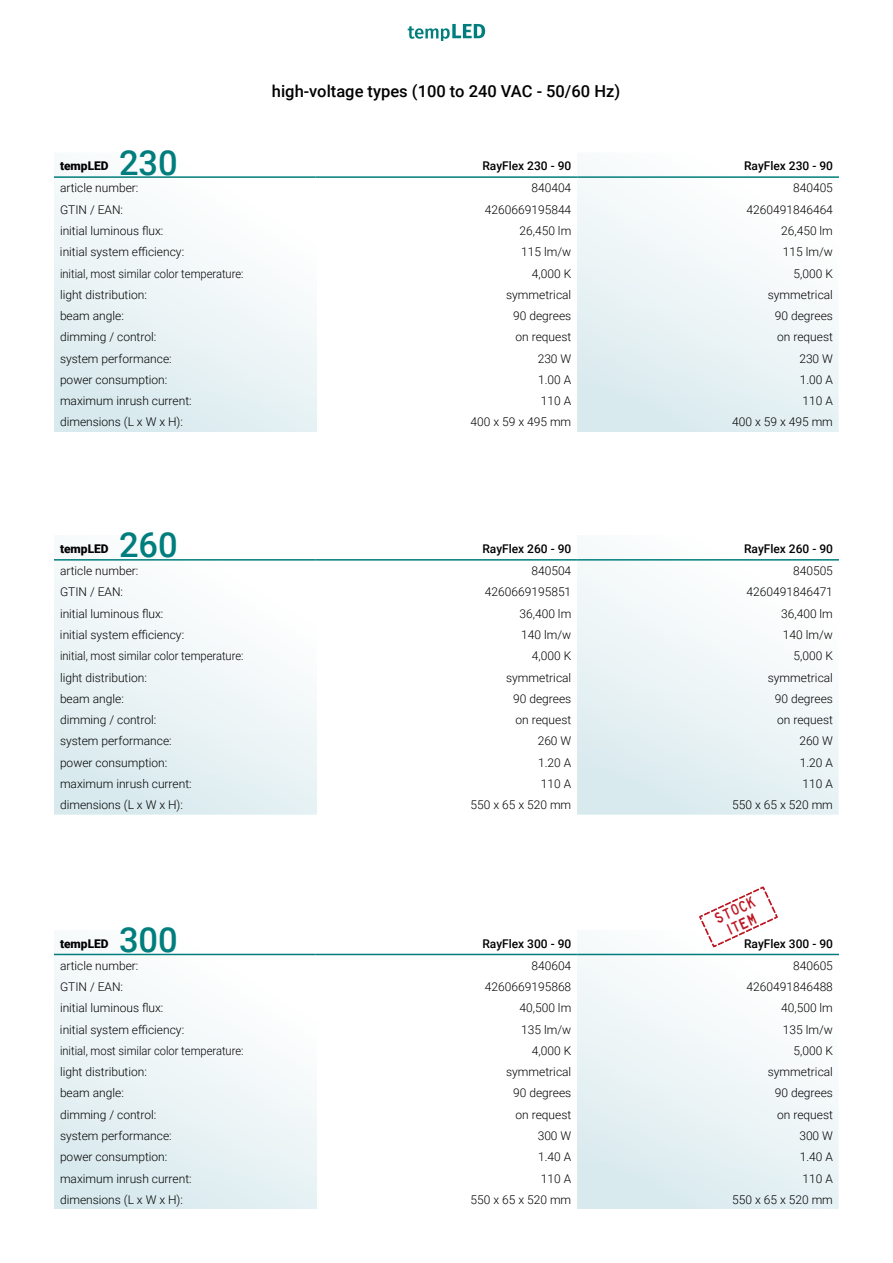
<style>
.page{position:relative;width:893px;height:1263px;background:#fff}
.page>*{position:absolute;margin:0;border:0;box-sizing:border-box;transform-origin:0 0}
.t1{font:500 34.5px "Roboto";color:#007e7d}
.t2{font:500 16.5px "Roboto";color:#000}
.t3{font:15.75px/15.8px "Heavy Equipment";color:#be1622;text-align:center}
.t4{font:300 12px "Roboto";color:#000}
.t5{font:300 12px "Roboto";color:#000;scale:.93 1}
.t6{font:500 12px "Roboto";color:#000}
.t7{font:900 12px "Roboto";color:#000}
</style>
<div class="page">
<div style="left:577px;top:153px;width:261px;height:279px;background:linear-gradient(to bottom,#fff,#ddecf0)"></div>
<div style="left:54px;top:153px;width:262px;height:279px;background:linear-gradient(to bottom,#fff,#ddecf0)"></div>
<hr style="left:54px;top:176px;width:262px;height:2px;background:#007e7d">
<hr style="left:316px;top:176px;width:261px;height:2px;background:#007e7d">
<hr style="left:577px;top:176px;width:262px;height:2px;background:#007e7d">
<div style="left:577px;top:535px;width:261px;height:279px;background:linear-gradient(to bottom,#fff,#ddecf0)"></div>
<div style="left:54px;top:535px;width:262px;height:279px;background:linear-gradient(to bottom,#fff,#ddecf0)"></div>
<hr style="left:54px;top:559px;width:262px;height:2px;background:#007e7d">
<hr style="left:316px;top:559px;width:261px;height:2px;background:#007e7d">
<hr style="left:577px;top:559px;width:262px;height:2px;background:#007e7d">
<div style="left:577px;top:930px;width:261px;height:279px;background:linear-gradient(to bottom,#fff,#ddecf0)"></div>
<div style="left:54px;top:930px;width:262px;height:279px;background:linear-gradient(to bottom,#fff,#ddecf0)"></div>
<hr style="left:54px;top:954px;width:262px;height:1px;background:#007e7d">
<hr style="left:316px;top:954px;width:261px;height:1px;background:#007e7d">
<hr style="left:577px;top:954px;width:262px;height:1px;background:#007e7d">
<svg style="left:698px;top:886px;width:80px;height:62px"></svg>
<svg style="left:408px;top:24px;width:77px;height:17px"></svg>
<h2 class="t2" style="left:272px;top:80px;width:350px">high-voltage types (100 to 240 VAC - 50/60 Hz)</h2>
<h1 class="t1" style="left:119px;top:138px;width:60px">230</h1>
<p class="t7" style="left:60px;top:157px;width:50px">tempLED</p>
<p class="t6" style="left:482px;top:157px;width:90px">RayFlex 230 - 90</p>
<p class="t6" style="left:744px;top:157px;width:90px">RayFlex 230 - 90</p>
<p class="t4" style="left:60px;top:180px;width:80px">article number:</p>
<p class="t4" style="left:531px;top:180px;width:41px">840404</p>
<p class="t4" style="left:793px;top:180px;width:41px">840405</p>
<p class="t4" style="left:60px;top:201px;width:65px">GTIN / EAN:</p>
<p class="t4" style="left:485px;top:201px;width:88px">4260669195844</p>
<p class="t4" style="left:746px;top:201px;width:88px">4260491846464</p>
<p class="t4" style="left:60px;top:222px;width:105px">initial luminous flux:</p>
<p class="t4" style="left:519px;top:222px;width:53px">26,450 lm</p>
<p class="t4" style="left:781px;top:222px;width:53px">26,450 lm</p>
<p class="t4" style="left:60px;top:244px;width:126px">initial system efficiency:</p>
<p class="t4" style="left:521px;top:244px;width:51px">115 lm/w</p>
<p class="t4" style="left:783px;top:244px;width:51px">115 lm/w</p>
<p class="t5" style="left:60px;top:265px;width:199px">initial, most similar color temperature:</p>
<p class="t4" style="left:532px;top:265px;width:41px">4,000 K</p>
<p class="t4" style="left:794px;top:265px;width:41px">5,000 K</p>
<p class="t4" style="left:60px;top:286px;width:88px">light distribution:</p>
<p class="t4" style="left:506px;top:286px;width:67px">symmetrical</p>
<p class="t4" style="left:768px;top:286px;width:67px">symmetrical</p>
<p class="t4" style="left:60px;top:307px;width:65px">beam angle:</p>
<p class="t4" style="left:513px;top:307px;width:60px">90 degrees</p>
<p class="t4" style="left:775px;top:307px;width:60px">90 degrees</p>
<p class="t4" style="left:60px;top:329px;width:98px">dimming / control:</p>
<p class="t4" style="left:516px;top:329px;width:57px">on request</p>
<p class="t4" style="left:777px;top:329px;width:57px">on request</p>
<p class="t4" style="left:60px;top:350px;width:113px">system performance:</p>
<p class="t4" style="left:538px;top:350px;width:35px">230 W</p>
<p class="t4" style="left:799px;top:350px;width:35px">230 W</p>
<p class="t4" style="left:60px;top:371px;width:109px">power consumption:</p>
<p class="t4" style="left:538px;top:371px;width:35px">1.00 A</p>
<p class="t4" style="left:800px;top:371px;width:35px">1.00 A</p>
<p class="t4" style="left:60px;top:392px;width:133px">maximum inrush current:</p>
<p class="t4" style="left:541px;top:392px;width:32px">110 A</p>
<p class="t4" style="left:803px;top:392px;width:32px">110 A</p>
<p class="t4" style="left:60px;top:414px;width:125px">dimensions (L x W x H):</p>
<p class="t4" style="left:471px;top:414px;width:102px">400 x 59 x 495 mm</p>
<p class="t4" style="left:732px;top:414px;width:102px">400 x 59 x 495 mm</p>
<h1 class="t1" style="left:119px;top:521px;width:60px">260</h1>
<p class="t7" style="left:60px;top:540px;width:50px">tempLED</p>
<p class="t6" style="left:482px;top:540px;width:90px">RayFlex 260 - 90</p>
<p class="t6" style="left:744px;top:540px;width:90px">RayFlex 260 - 90</p>
<p class="t4" style="left:60px;top:562px;width:80px">article number:</p>
<p class="t4" style="left:531px;top:562px;width:41px">840504</p>
<p class="t4" style="left:793px;top:562px;width:41px">840505</p>
<p class="t4" style="left:60px;top:584px;width:65px">GTIN / EAN:</p>
<p class="t4" style="left:485px;top:584px;width:88px">4260669195851</p>
<p class="t4" style="left:746px;top:584px;width:88px">4260491846471</p>
<p class="t4" style="left:60px;top:605px;width:105px">initial luminous flux:</p>
<p class="t4" style="left:519px;top:605px;width:53px">36,400 lm</p>
<p class="t4" style="left:781px;top:605px;width:53px">36,400 lm</p>
<p class="t4" style="left:60px;top:626px;width:126px">initial system efficiency:</p>
<p class="t4" style="left:521px;top:626px;width:51px">140 lm/w</p>
<p class="t4" style="left:783px;top:626px;width:51px">140 lm/w</p>
<p class="t5" style="left:60px;top:648px;width:199px">initial, most similar color temperature:</p>
<p class="t4" style="left:532px;top:648px;width:41px">4,000 K</p>
<p class="t4" style="left:794px;top:648px;width:41px">5,000 K</p>
<p class="t4" style="left:60px;top:669px;width:88px">light distribution:</p>
<p class="t4" style="left:506px;top:669px;width:67px">symmetrical</p>
<p class="t4" style="left:768px;top:669px;width:67px">symmetrical</p>
<p class="t4" style="left:60px;top:690px;width:65px">beam angle:</p>
<p class="t4" style="left:513px;top:690px;width:60px">90 degrees</p>
<p class="t4" style="left:775px;top:690px;width:60px">90 degrees</p>
<p class="t4" style="left:60px;top:711px;width:98px">dimming / control:</p>
<p class="t4" style="left:516px;top:711px;width:57px">on request</p>
<p class="t4" style="left:777px;top:711px;width:57px">on request</p>
<p class="t4" style="left:60px;top:733px;width:113px">system performance:</p>
<p class="t4" style="left:538px;top:733px;width:35px">260 W</p>
<p class="t4" style="left:799px;top:733px;width:35px">260 W</p>
<p class="t4" style="left:60px;top:754px;width:109px">power consumption:</p>
<p class="t4" style="left:538px;top:754px;width:35px">1.20 A</p>
<p class="t4" style="left:800px;top:754px;width:35px">1.20 A</p>
<p class="t4" style="left:60px;top:775px;width:133px">maximum inrush current:</p>
<p class="t4" style="left:541px;top:775px;width:32px">110 A</p>
<p class="t4" style="left:803px;top:775px;width:32px">110 A</p>
<p class="t4" style="left:60px;top:796px;width:125px">dimensions (L x W x H):</p>
<p class="t4" style="left:471px;top:796px;width:102px">550 x 65 x 520 mm</p>
<p class="t4" style="left:732px;top:796px;width:102px">550 x 65 x 520 mm</p>
<h3 class="t3" style="left:713px;top:912px;width:44px;rotate:-25deg">Stock<br>ITEM</h3>
<h1 class="t1" style="left:119px;top:916px;width:60px">300</h1>
<p class="t7" style="left:60px;top:935px;width:50px">tempLED</p>
<p class="t6" style="left:482px;top:935px;width:90px">RayFlex 300 - 90</p>
<p class="t6" style="left:744px;top:935px;width:90px">RayFlex 300 - 90</p>
<p class="t4" style="left:60px;top:957px;width:80px">article number:</p>
<p class="t4" style="left:531px;top:957px;width:41px">840604</p>
<p class="t4" style="left:793px;top:957px;width:41px">840605</p>
<p class="t4" style="left:60px;top:978px;width:65px">GTIN / EAN:</p>
<p class="t4" style="left:485px;top:978px;width:88px">4260669195868</p>
<p class="t4" style="left:746px;top:978px;width:88px">4260491846488</p>
<p class="t4" style="left:60px;top:1000px;width:105px">initial luminous flux:</p>
<p class="t4" style="left:519px;top:1000px;width:53px">40,500 lm</p>
<p class="t4" style="left:781px;top:1000px;width:53px">40,500 lm</p>
<p class="t4" style="left:60px;top:1021px;width:126px">initial system efficiency:</p>
<p class="t4" style="left:521px;top:1021px;width:51px">135 lm/w</p>
<p class="t4" style="left:783px;top:1021px;width:51px">135 lm/w</p>
<p class="t5" style="left:60px;top:1042px;width:199px">initial, most similar color temperature:</p>
<p class="t4" style="left:532px;top:1042px;width:41px">4,000 K</p>
<p class="t4" style="left:794px;top:1042px;width:41px">5,000 K</p>
<p class="t4" style="left:60px;top:1063px;width:88px">light distribution:</p>
<p class="t4" style="left:506px;top:1063px;width:67px">symmetrical</p>
<p class="t4" style="left:768px;top:1063px;width:67px">symmetrical</p>
<p class="t4" style="left:60px;top:1085px;width:65px">beam angle:</p>
<p class="t4" style="left:513px;top:1085px;width:60px">90 degrees</p>
<p class="t4" style="left:775px;top:1085px;width:60px">90 degrees</p>
<p class="t4" style="left:60px;top:1106px;width:98px">dimming / control:</p>
<p class="t4" style="left:516px;top:1106px;width:57px">on request</p>
<p class="t4" style="left:777px;top:1106px;width:57px">on request</p>
<p class="t4" style="left:60px;top:1127px;width:113px">system performance:</p>
<p class="t4" style="left:538px;top:1127px;width:35px">300 W</p>
<p class="t4" style="left:799px;top:1127px;width:35px">300 W</p>
<p class="t4" style="left:60px;top:1148px;width:109px">power consumption:</p>
<p class="t4" style="left:538px;top:1148px;width:35px">1.40 A</p>
<p class="t4" style="left:800px;top:1148px;width:35px">1.40 A</p>
<p class="t4" style="left:60px;top:1170px;width:133px">maximum inrush current:</p>
<p class="t4" style="left:541px;top:1170px;width:32px">110 A</p>
<p class="t4" style="left:803px;top:1170px;width:32px">110 A</p>
<p class="t4" style="left:60px;top:1191px;width:125px">dimensions (L x W x H):</p>
<p class="t4" style="left:471px;top:1191px;width:102px">550 x 65 x 520 mm</p>
<p class="t4" style="left:732px;top:1191px;width:102px">550 x 65 x 520 mm</p>
</div>
